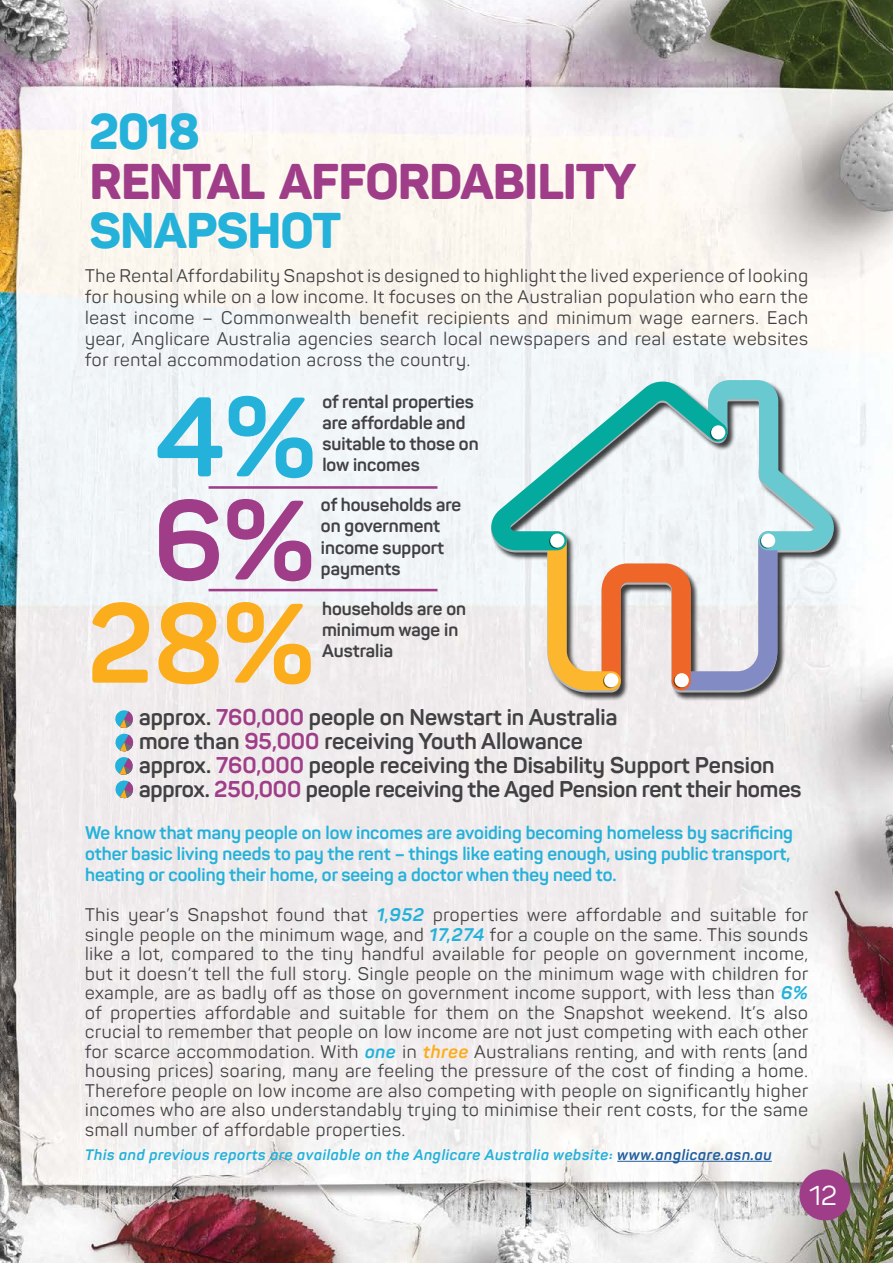
<style>
.page{position:relative;width:893px;height:1263px;background:#fff}
.page>*{position:absolute;margin:0;border:0;box-sizing:border-box;transform-origin:0 0}
.t1{font:700 111px "Panton";color:#fbad1b}
.t2{font:700 111px "Panton";color:#24b1da}
.t3{font:700 111px "Panton";color:#9f3d89}
.t4{font:800 49.5px "Panton";letter-spacing:-.02em;color:#9f3d89}
.t5{font:800 49.5px "Panton";letter-spacing:-.02em;color:#24b1da}
.t6{font:27px "Panton";color:#fff}
.t7{font:700 22.5px/24px "Panton";color:#414042}
.t8{font:18px/19.5px "Panton";letter-spacing:.04em;color:#414042;text-align:justify}
.t9{font:700 18px/21px "Panton";color:#24b1da}
.t10{font:700 18px/21px "Panton";color:#414042}
.t11{font:italic 700 15px "Panton";letter-spacing:.04em;color:#24b1da}
.s1{color:#9f3d89}
.s2{font-weight:700;font-style:italic;color:#24b1da}
.s3{font-weight:700;font-style:italic;color:#fbad1b}
.s4{color:#215e9e}
</style>
<div class="page">
<img style="left:0;top:0;width:893px;height:1263px">
<hr style="left:617px;top:1161px;width:155px;height:1px;background:#215e9e">
<div style="left:491px;top:380px;width:351px;height:321px;background:#000;opacity:.75"></div>
<svg style="left:489px;top:379px;width:347px;height:311px"></svg>
<svg style="left:710px;top:426px;width:14px;height:14px"></svg>
<div style="left:711px;top:425px;width:14px;height:14px;background:#fff;border-radius:50%"></div>
<svg style="left:760px;top:534px;width:14px;height:14px"></svg>
<div style="left:761px;top:533px;width:14px;height:15px;background:#fff;border-radius:50%"></div>
<svg style="left:673px;top:674px;width:15px;height:14px"></svg>
<div style="left:675px;top:673px;width:14px;height:14px;background:#fff;border-radius:50%"></div>
<svg style="left:603px;top:674px;width:14px;height:14px"></svg>
<div style="left:604px;top:673px;width:14px;height:14px;background:#fff;border-radius:50%"></div>
<svg style="left:549px;top:534px;width:14px;height:15px"></svg>
<div style="left:550px;top:533px;width:14px;height:15px;background:#fff;border-radius:50%"></div>
<div style="left:209px;top:486px;width:228px;height:3px;border:2px solid #9f3d89"></div>
<div style="left:209px;top:589px;width:228px;height:2px;border:2px solid #9f3d89"></div>
<svg style="left:114px;top:709px;width:20px;height:90px;background:#a4b6c2"></svg>
<div style="left:799px;top:1169px;width:51px;height:51px;background:#9f3d89;border-radius:50%"></div>
<h2 class="t5" style="left:89px;top:100px;width:112px">2018</h2>
<h2 class="t4" style="left:90px;top:150px;width:548px">RENTAL AFFORDABILITY</h2>
<h2 class="t5" style="left:90px;top:199px;width:253px">SNAPSHOT</h2>
<p class="t8" style="left:85px;top:265px;width:724px;line-height:21px">The Rental Affordability Snapshot is designed to highlight the lived experience of looking for housing while on a low income. It focuses on the Australian population who earn the least income – Commonwealth benefit recipients and minimum wage earners. Each year, Anglicare Australia agencies search local newspapers and real estate websites for rental accommodation across the country.</p>
<h1 class="t2" style="left:155px;top:368px;width:163px">4%</h1>
<h1 class="t3" style="left:153px;top:471px;width:163px">6%</h1>
<h1 class="t1" style="left:87px;top:574px;width:228px">28%</h1>
<p class="t10" style="left:322px;top:391px;width:158px">of rental properties are affordable and suitable to those on low incomes</p>
<p class="t10" style="left:321px;top:494px;width:142px">of households are on government income support payments</p>
<p class="t10" style="left:322px;top:598px;width:146px">households are on minimum wage in<br>Australia</p>
<p class="t7" style="left:139px;top:704px;width:664px">approx. <span class="s1">760,000</span> people on Newstart in Australia<br>more than <span class="s1">95,000</span> receiving Youth Allowance<br>approx. <span class="s1">760,000</span> people receiving the Disability Support Pension approx. <span class="s1">250,000</span> people receiving the Aged Pension rent their homes</p>
<p class="t9" style="left:85px;top:822px;width:709px">We know that many people on low incomes are avoiding becoming homeless by sacrificing other basic living needs to pay the rent – things like eating enough, using public transport, heating or cooling their home, or seeing a doctor when they need to.</p>
<p class="t8" style="left:85px;top:905px;width:725px">This year’s Snapshot found that <span class="s2">1,952</span> properties were affordable and suitable for single people on the minimum wage, and <span class="s2">17,274</span> for a couple on the same. This sounds like a lot, compared to the tiny handful available for people on government income, but it doesn’t tell the full story. Single people on the minimum wage with children for example, are as badly off as those on government income support, with less than <span class="s2">6% </span>of properties affordable and suitable for them on the Snapshot weekend. It’s also crucial to remember that people on low income are not just competing with each other for scarce accommodation. With <span class="s2">one</span> in <span class="s3">three</span> Australians renting, and with rents (and housing prices) soaring, many are feeling the pressure of the cost of finding a home.<br>Therefore people on low income are also competing with people on significantly higher incomes who are also understandably trying to minimise their rent costs, for the same small number of affordable properties.</p>
<p class="t11" style="left:85px;top:1145px;width:688px">This and previous reports are available on the Anglicare Australia website: <span class="s4">www.anglicare.asn.au</span></p>
<h3 class="t6" style="left:809px;top:1179px;width:29px">12</h3>
</div>
